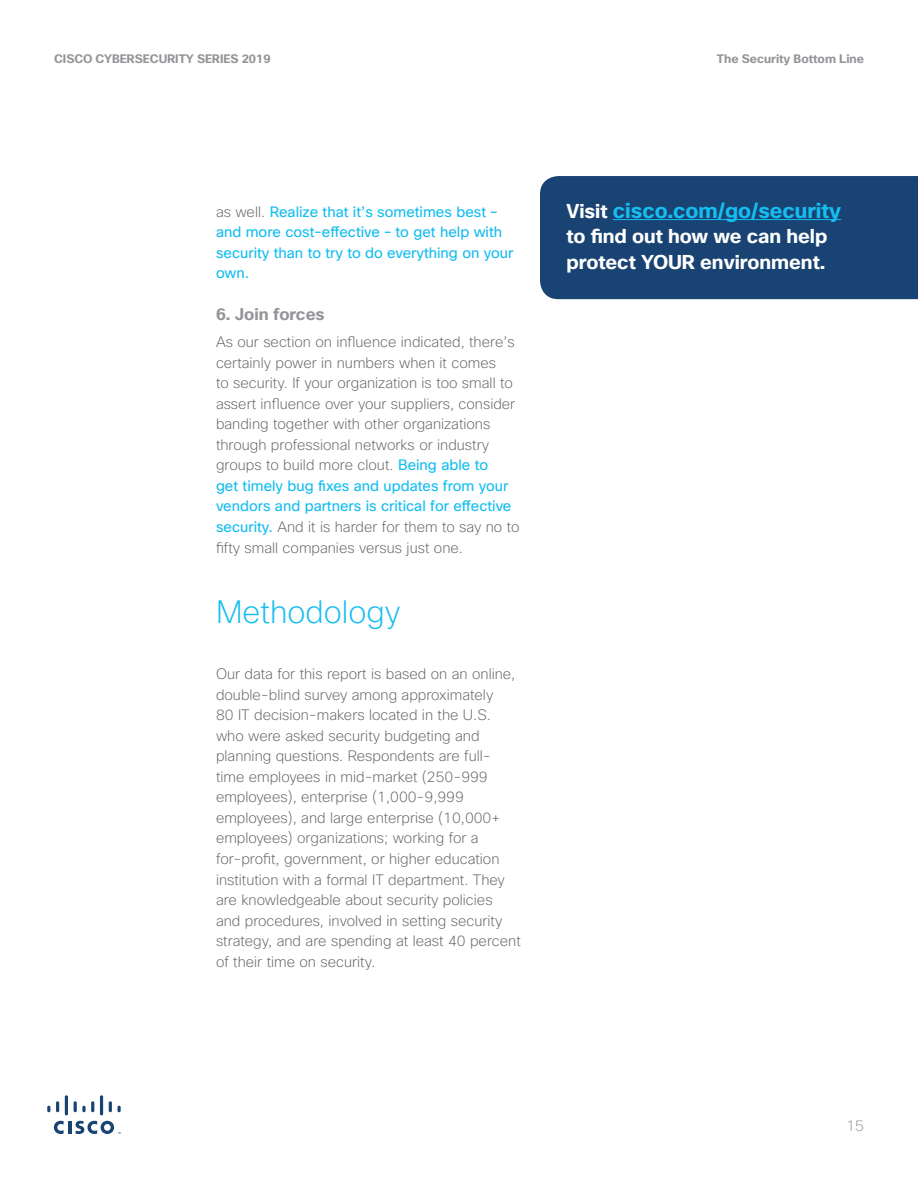
<style>
.page{position:relative;width:918px;height:1188px;background:#fff}
.page>*{position:absolute;margin:0;border:0;box-sizing:border-box;transform-origin:0 0}
.t1{font:200 31.5px "Cisco Sans";color:#15bdf0}
.Dk_Blue_Callout_copy{font:700 21px "Cisco Sans";color:#15bdf0}
.Dk_Blue_Callout_copy-2{font:700 19.5px/25.5px "Cisco Sans";color:#fff}
.Section_lead{font:700 16.5px "Cisco Sans";color:#939598}
.t2{font:200 15px "Cisco Sans";color:#939598}
.Body{font:200 14.7px/20.5px "Cisco Sans";color:#636366}
.Body-2{font:14.7px/20.5px "Cisco Sans";color:#15bdf0}
.t3{font:700 12px "Cisco Sans";color:#939598}
.s1{font-weight:200;color:#636366}
.s2{font-weight:400;color:#15bdf0}
.s3{font-size:19.5px;color:#fff}
</style>
<div class="page">
<svg style="left:47px;top:1106px;width:3px;height:6px"></svg>
<svg style="left:56px;top:1101px;width:3px;height:11px"></svg>
<hr style="left:65px;top:1095px;width:3px;height:20px;background:#184373;border-radius:2px">
<svg style="left:74px;top:1101px;width:20px;height:11px"></svg>
<hr style="left:100px;top:1095px;width:3px;height:20px;background:#184373;border-radius:2px">
<svg style="left:109px;top:1101px;width:3px;height:11px"></svg>
<svg style="left:118px;top:1106px;width:3px;height:6px"></svg>
<svg style="left:54px;top:1121px;width:67px;height:13px"></svg>
<div style="left:540px;top:176px;width:378px;height:123px;background:#194373"></div>
<hr style="left:613px;top:219px;width:228px;height:1px;background:#15bdf0">
<p class="t3" style="left:54px;top:52px;width:218px">CISCO CYBERSECURITY SERIES 2019</p>
<p class="t3" style="left:717px;top:52px;width:149px">The Security Bottom Line</p>
<p class="Body-2" style="left:216px;top:201px;width:299px"><span class="s1">as well.</span> Realize that it’s sometimes best – and more cost-effective – to get help with security than to try to do everything on your own.</p>
<p class="Section_lead" style="left:216px;top:303px;width:110px">6. Join forces</p>
<p class="Body" style="left:216px;top:331px;width:305px">As our section on influence indicated, there’s certainly power in numbers when it comes<br>to security. If your organization is too small to assert influence over your suppliers, consider banding together with other organizations through professional networks or industry groups to build more clout. <span class="s2">Being able to<br>get timely bug fixes and updates from your vendors and partners is critical for effective security.</span> And it is harder for them to say no to fifty small companies versus just one.</p>
<p class="t1" style="left:216px;top:592px;width:186px">Methodology</p>
<p class="Body" style="left:216px;top:664px;width:306px">Our data for this report is based on an online, double-blind survey among approximately<br>80 IT decision-makers located in the U.S. who were asked security budgeting and planning questions. Respondents are full&shy;time employees in mid-market (250-999 employees), enterprise (1,000-9,999 employees), and large enterprise (10,000+ employees) organizations; working for a for-profit, government, or higher education institution with a formal IT department. They are knowledgeable about security policies<br>and procedures, involved in setting security strategy, and are spending at least 40 percent of their time on security.</p>
<p class="Dk_Blue_Callout_copy" style="left:566px;top:197px;width:276px"><span class="s3">Visit</span> cisco.com/go/security</p>
<p class="Dk_Blue_Callout_copy-2" style="left:566px;top:224px;width:262px">to find out how we can help protect YOUR environment.</p>
<p class="t2" style="left:846px;top:1116px;width:19px">15</p>
</div>
